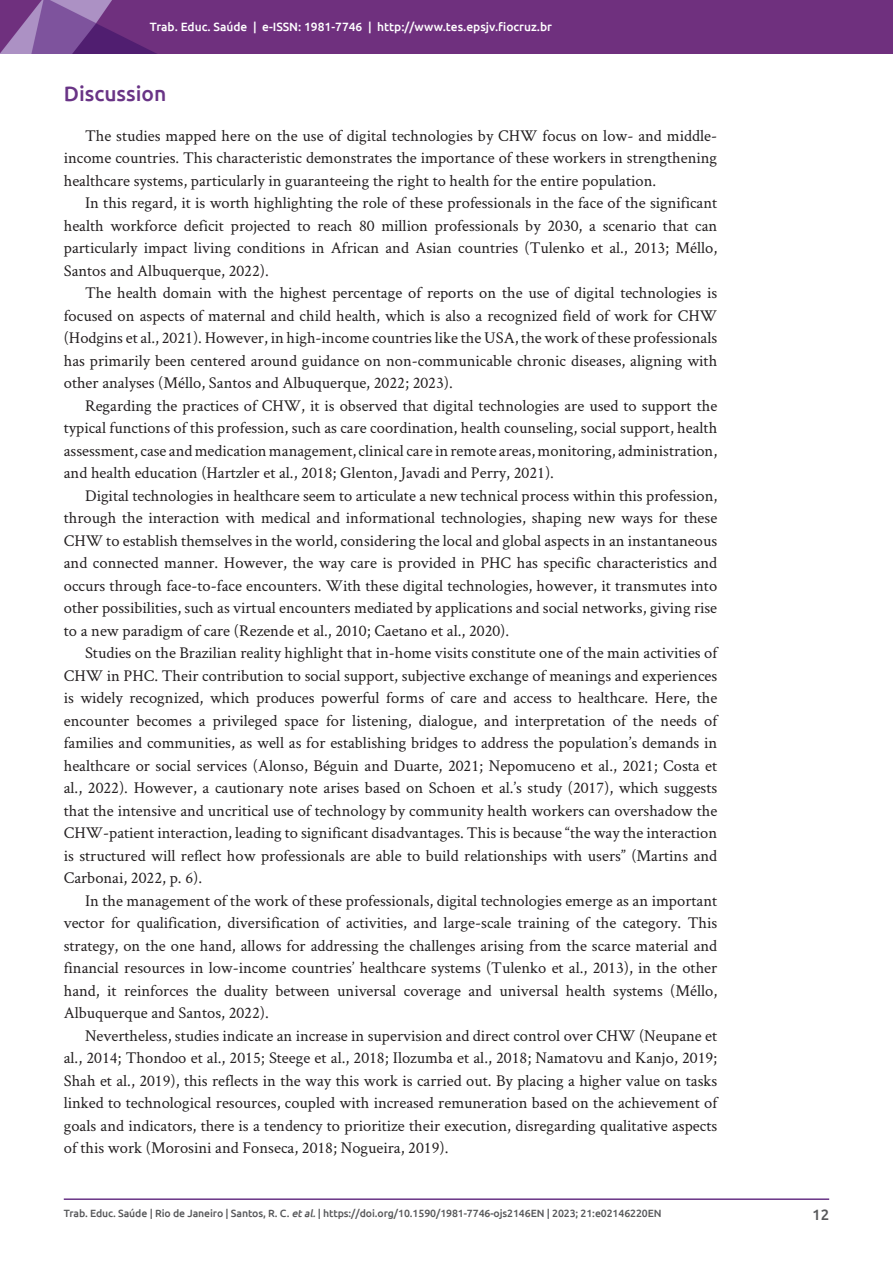
<style>
.page{position:relative;width:893px;height:1263px;background:#fff}
.page>*{position:absolute;margin:0;border:0;box-sizing:border-box;transform-origin:0 0}
.titulo1_-_roxo{font:500 21px "Ubuntu";color:#693486}
.texto-comum{font:16.5px/22.5px "Crimson Text";color:#231f20;text-align:justify}
.t1{font:500 15px "Ubuntu";color:#57585a}
.t2{font:500 12px "Ubuntu";color:#fff}
.t3{font:500 10.5px "Ubuntu";letter-spacing:-.01em;color:#57585a}
.s1{font-style:italic}
</style>
<div class="page">
<hr style="left:64px;top:1198px;width:765px;height:2px;background:#693486">
<img style="left:0;top:0;width:893px;height:53px">
<p class="t2" style="left:150px;top:19px;width:404px">Trab. Educ. Saúde | e-ISSN: 1981-7746 | http://www.tes.epsjv.fiocruz.br</p>
<p class="titulo1_-_roxo" style="left:64px;top:81px;width:104px">Discussion</p>
<p class="texto-comum" style="left:64px;top:124px;width:655px;text-indent:21px">The studies mapped here on the use of digital technologies by CHW focus on low- and middle&shy;income countries. This characteristic demonstrates the importance of these workers in strengthening healthcare systems, particularly in guaranteeing the right to health for the entire population.</p>
<p class="texto-comum" style="left:64px;top:191px;width:655px;text-indent:21px">In this regard, it is worth highlighting the role of these professionals in the face of the significant health workforce deficit projected to reach 80 million professionals by 2030, a scenario that can particularly impact living conditions in African and Asian countries (Tulenko et al., 2013; Méllo, Santos and Albuquerque, 2022).</p>
<p class="texto-comum" style="left:64px;top:281px;width:655px;text-indent:21px">The health domain with the highest percentage of reports on the use of digital technologies is focused on aspects of maternal and child health, which is also a recognized field of work for CHW (Hodgins et al., 2021). However, in high-income countries like the USA, the work of these professionals has primarily been centered around guidance on non-communicable chronic diseases, aligning with other analyses (Méllo, Santos and Albuquerque, 2022; 2023).</p>
<p class="texto-comum" style="left:64px;top:394px;width:655px;text-indent:21px">Regarding the practices of CHW, it is observed that digital technologies are used to support the typical functions of this profession, such as care coordination, health counseling, social support, health assessment, case and medication management, clinical care in remote areas, monitoring, administration, and health education (Hartzler et al., 2018; Glenton, Javadi and Perry, 2021).</p>
<p class="texto-comum" style="left:64px;top:484px;width:655px;text-indent:21px">Digital technologies in healthcare seem to articulate a new technical process within this profession, through the interaction with medical and informational technologies, shaping new ways for these CHW to establish themselves in the world, considering the local and global aspects in an instantaneous and connected manner. However, the way care is provided in PHC has specific characteristics and occurs through face-to-face encounters. With these digital technologies, however, it transmutes into other possibilities, such as virtual encounters mediated by applications and social networks, giving rise to a new paradigm of care (Rezende et al., 2010; Caetano et al., 2020).</p>
<p class="texto-comum" style="left:64px;top:641px;width:655px;text-indent:21px">Studies on the Brazilian reality highlight that in-home visits constitute one of the main activities of CHW in PHC. Their contribution to social support, subjective exchange of meanings and experiences is widely recognized, which produces powerful forms of care and access to healthcare. Here, the encounter becomes a privileged space for listening, dialogue, and interpretation of the needs of families and communities, as well as for establishing bridges to address the population’s demands in healthcare or social services (Alonso, Béguin and Duarte, 2021; Nepomuceno et al., 2021; Costa et al., 2022). However, a cautionary note arises based on Schoen et al.’s study (2017), which suggests that the intensive and uncritical use of technology by community health workers can overshadow the CHW-patient interaction, leading to significant disadvantages. This is because “the way the interaction is structured will reflect how professionals are able to build relationships with users” (Martins and Carbonai, 2022, p. 6).</p>
<p class="texto-comum" style="left:64px;top:889px;width:655px;text-indent:21px">In the management of the work of these professionals, digital technologies emerge as an important vector for qualification, diversification of activities, and large-scale training of the category. This strategy, on the one hand, allows for addressing the challenges arising from the scarce material and financial resources in low-income countries’ healthcare systems (Tulenko et al., 2013), in the other hand, it reinforces the duality between universal coverage and universal health systems (Méllo, Albuquerque and Santos, 2022).</p>
<p class="texto-comum" style="left:64px;top:1024px;width:655px;text-indent:21px">Nevertheless, studies indicate an increase in supervision and direct control over CHW (Neupane et al., 2014; Thondoo et al., 2015; Steege et al., 2018; Ilozumba et al., 2018; Namatovu and Kanjo, 2019; Shah et al., 2019), this reflects in the way this work is carried out. By placing a higher value on tasks linked to technological resources, coupled with increased remuneration based on the achievement of goals and indicators, there is a tendency to prioritize their execution, disregarding qualitative aspects of this work (Morosini and Fonseca, 2018; Nogueira, 2019).</p>
<p class="t3" style="left:64px;top:1206px;width:599px">Trab. Educ. Saúde | Rio de Janeiro | Santos, R. C. <span class="s1">etal.</span>| https://doi.org/10.1590/1981-7746-ojs2146EN | 2023; 21:e02146220EN</p>
<p class="t1" style="left:812px;top:1205px;width:19px">12</p>
</div>
